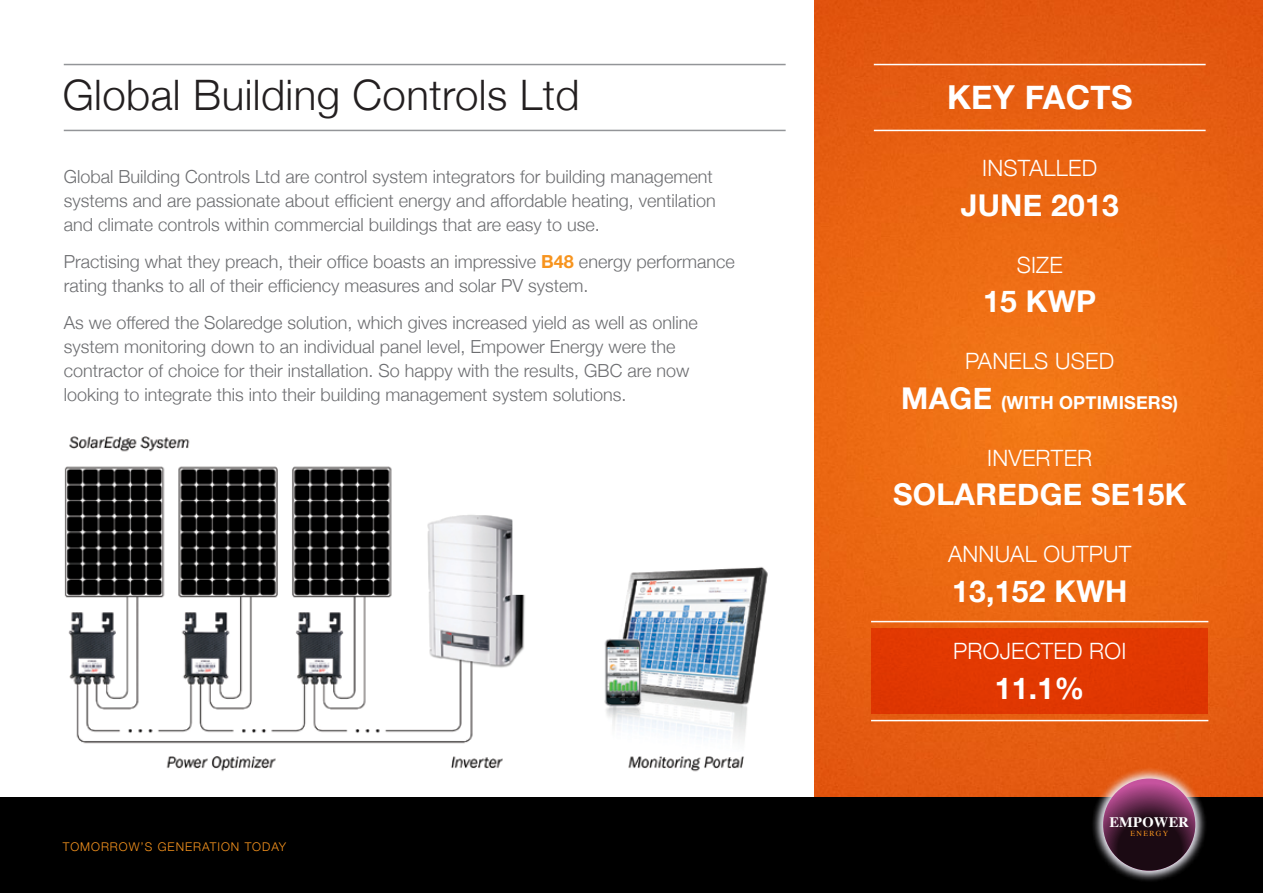
<style>
.page{position:relative;width:1263px;height:893px;background:#fff}
.page>*{position:absolute;margin:0;border:0;box-sizing:border-box;transform-origin:0 0}
.t1{font:300 42px "Helvetica Neue";letter-spacing:.01em;color:#231f20}
.t2{font:700 33px "Helvetica Neue";letter-spacing:.01em;color:#fff}
.t3{font:700 30px "Helvetica Neue";letter-spacing:.01em;color:#fff}
.t4{font:300 22.5px "Helvetica Neue";letter-spacing:.01em;color:#fff}
.t5{font:300 18px/24px "Helvetica Neue";color:#6d6e71}
.t6{font:700 18px "Helvetica Neue";letter-spacing:.01em;color:#fff}
.t7{font:700 14.4px "Times";letter-spacing:.02em;color:#fff}
.t8{font:300 12px "Helvetica Neue";letter-spacing:.08em;color:#f7941e}
.t9{font:7.65px "Times";letter-spacing:.18em;color:#f7941e}
.s1{font-weight:700;color:#f7941e}
.s2{font-size:30px}
</style>
<div class="page">
<hr style="left:64px;top:130px;width:722px;height:1px;background:#939598">
<hr style="left:64px;top:64px;width:722px;height:1px;background:#939598">
<img style="left:814px;top:0;width:449px;height:797px">
<hr style="left:871px;top:720px;width:337px;height:1px;background:#fff">
<hr style="left:871px;top:621px;width:337px;height:1px;background:#fff">
<hr style="left:874px;top:130px;width:331px;height:1px;background:#fff">
<hr style="left:874px;top:64px;width:331px;height:1px;background:#fff">
<div style="left:871px;top:628px;width:337px;height:86px;background:#e13802"></div>
<img style="left:64px;top:436px;width:704px;height:336px">
<div style="left:0;top:797px;width:1263px;height:96px;background:#000"></div>
<svg style="left:1091px;top:767px;width:116px;height:114px"></svg>
<svg style="left:1103px;top:783px;width:92px;height:88px;background:#592f44"></svg>
<h1 class="t1" style="left:63px;top:61px;width:518px">Global Building Controls Ltd</h1>
<h2 class="t2" style="left:947px;top:68px;width:187px">KEY FACTS</h2>
<p class="t5" style="left:64px;top:164px;width:653px">Global Building Controls Ltd are control system integrators for building management systems and are passionate about efficient energy and affordable heating, ventilation and climate controls within commercial buildings that are easy to use.</p>
<p class="t5" style="left:64px;top:249px;width:672px">Practising what they preach, their office boasts an impressive <span class="s1">B48</span> energy performance rating thanks to all of their efficiency measures and solar PV system.</p>
<p class="t5" style="left:64px;top:309px;width:635px">As we offered the Solaredge solution, which gives increased yield as well as online system monitoring down to an individual panel level, Empower Energy were the contractor of choice for their installation. So happy with the results, GBC are now looking to integrate this into their building management system solutions.</p>
<p class="t8" style="left:63px;top:837px;width:225px">TOMORROW’S GENERATION TODAY</p>
<p class="t4" style="left:982px;top:150px;width:13px">insta</p>
<p class="t4" style="left:1043px;top:150px;width:39px">lled</p>
<h3 class="t3" style="left:961px;top:178px;width:160px">JUNE 2013</h3>
<p class="t4" style="left:1017px;top:246px;width:45px">Size</p>
<h3 class="t3" style="left:983px;top:275px;width:115px">15 KWP</h3>
<p class="t4" style="left:965px;top:343px;width:29px">Pane</p>
<p class="t4" style="left:1022px;top:343px;width:49px">ls Used</p>
<p class="t6" style="left:901px;top:386px;width:278px"><span class="s2">MAGE</span> (WITH OPTIMISERS)</p>
<p class="t4" style="left:987px;top:439px;width:50px">Inverter</p>
<h3 class="t3" style="left:893px;top:468px;width:293px">SOLAREDGE SE15K</h3>
<p class="t4" style="left:948px;top:536px;width:179px">Ann ual Output</p>
<h3 class="t3" style="left:952px;top:564px;width:172px">13,152 KWH</h3>
<p class="t4" style="left:953px;top:633px;width:16px">pro</p>
<p class="t4" style="left:1000px;top:633px;width:56px">jected</p>
<p class="t4" style="left:1089px;top:633px;width:39px">ROI</p>
<h3 class="t3" style="left:995px;top:661px;width:91px">11.1%</h3>
<p class="t7" style="left:1109px;top:808px;width:81px">EMPOWER</p>
<p class="t9" style="left:1130px;top:827px;width:39px">ENERGY</p>
</div>
